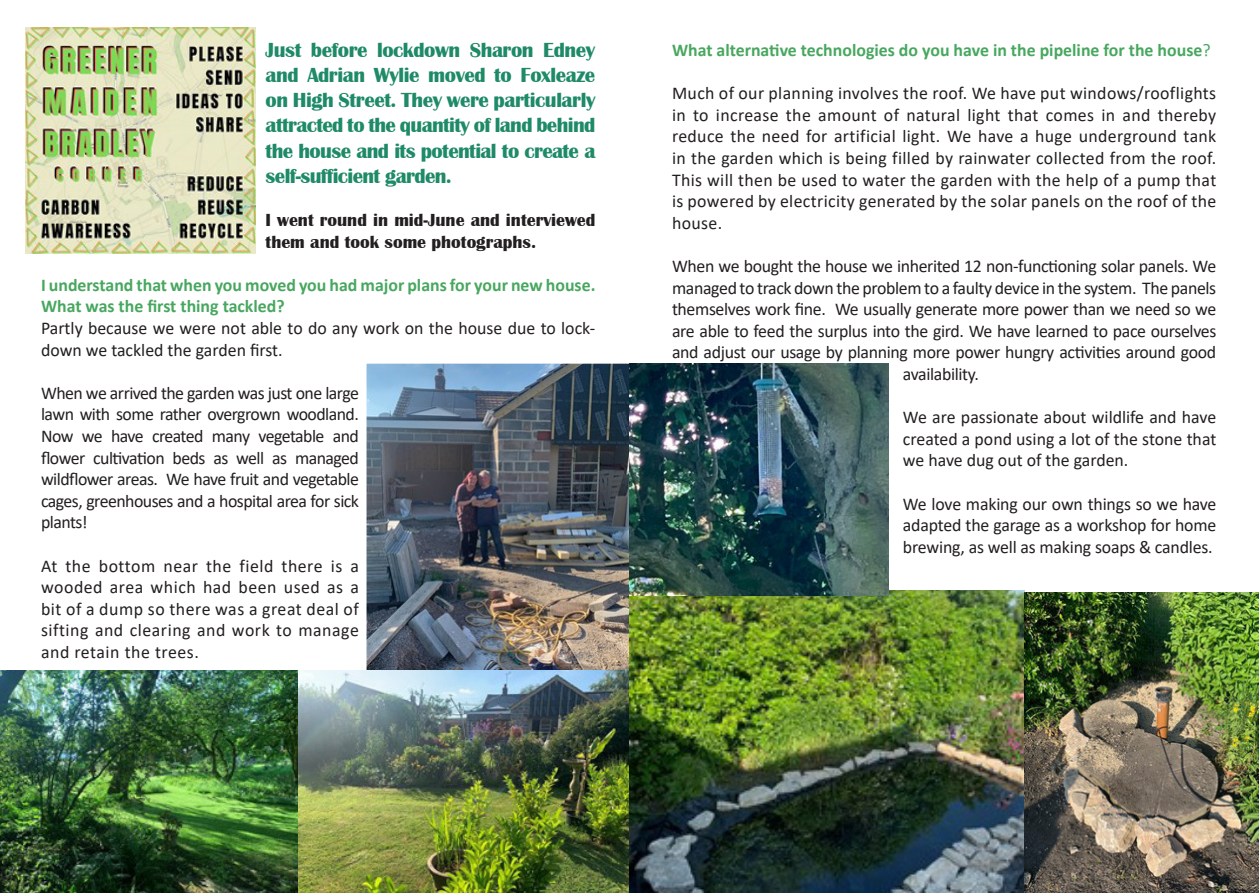
<style>
.page{position:relative;width:1259px;height:893px;background:#fff}
.page>*{position:absolute;margin:0;border:0;box-sizing:border-box;transform-origin:0 0}
.t1{font:700 21px/25.2px "Britannic";letter-spacing:-.03em;color:#1e8a67;text-align:justify}
.t2{font:18px/21.6px "Calibri";letter-spacing:-.02em;color:#231f20;text-align:justify}
.t3{font:700 18px/21.6px "Calibri";color:#48a75f}
.t4{font:18px/21.6px "Calibri";color:#231f20}
.t5{font:700 18px/21.6px "Britannic";color:#231f20}
.s1{font-weight:400}
</style>
<div class="page">
<img style="left:25px;top:28px;width:230px;height:225px">
<img style="left:368px;top:365px;width:261px;height:305px">
<div style="left:359px;top:356px;width:279px;height:323px;border:8px solid #fff"></div>
<img style="left:0;top:670px;width:629px;height:223px">
<img style="left:629px;top:591px;width:630px;height:302px">
<img style="left:630px;top:364px;width:258px;height:231px">
<p class="t1" style="left:266px;top:37px;width:331px">Just before lockdown Sharon Edney and Adrian Wylie moved to Foxleaze on High Street. They were particularly attracted to the quantity of land behind the house and its potential to create a self-sufficient garden.</p>
<p class="t5" style="left:266px;top:209px;width:331px">I went round in mid-June and interviewed them and took some photographs.</p>
<p class="t3" style="left:41px;top:274px;width:556px">I understand that when you moved you had major plans for your new house.<br>What was the first thing tackled?</p>
<p class="t4" style="left:41px;top:317px;width:556px">Partly because we were not able to do any work on the house due to lock&shy;down we tackled the garden first.</p>
<p class="t2" style="left:41px;top:382px;width:319px">When we arrived the garden was just one large lawn with some rather overgrown woodland.<br>Now we have created many vegetable and flower cultivation beds as well as managed wildflower areas. We have fruit and vegetable cages, greenhouses and a hospital area for sick plants!</p>
<p class="t2" style="left:41px;top:554px;width:319px">At the bottom near the field there is a wooded area which had been used as a bit of a dump so there was a great deal of sifting and clearing and work to manage and retain the trees.</p>
<p class="t3" style="left:672px;top:39px;width:540px">What alternative technologies do you have in the pipeline for the house<span class="s1">?</span></p>
<p class="t2" style="left:672px;top:82px;width:546px">Much of our planning involves the roof. We have put windows/rooflights in to increase the amount of natural light that comes in and thereby reduce the need for artificial light. We have a huge underground tank in the garden which is being filled by rainwater collected from the roof.<br>This will then be used to water the garden with the help of a pump that is powered by electricity generated by the solar panels on the roof of the house.</p>
<p class="t2" style="left:672px;top:255px;width:546px;text-align:center">When we bought the house we inherited 12 non-functioning solar panels. We managed to track down the problem to a faulty device in the system. The panels themselves work fine. We usually generate more power than we need so we are able to feed the surplus into the gird. We have learned to pace ourselves and adjust our usage by planning more power hungry activities around good availability.</p>
<p class="t2" style="left:903px;top:406px;width:315px">We are passionate about wildlife and have created a pond using a lot of the stone that we have dug out of the garden.</p>
<p class="t2" style="left:903px;top:492px;width:315px">We love making our own things so we have adapted the garage as a workshop for home brewing, as well as making soaps &amp; candles.</p>
</div>
